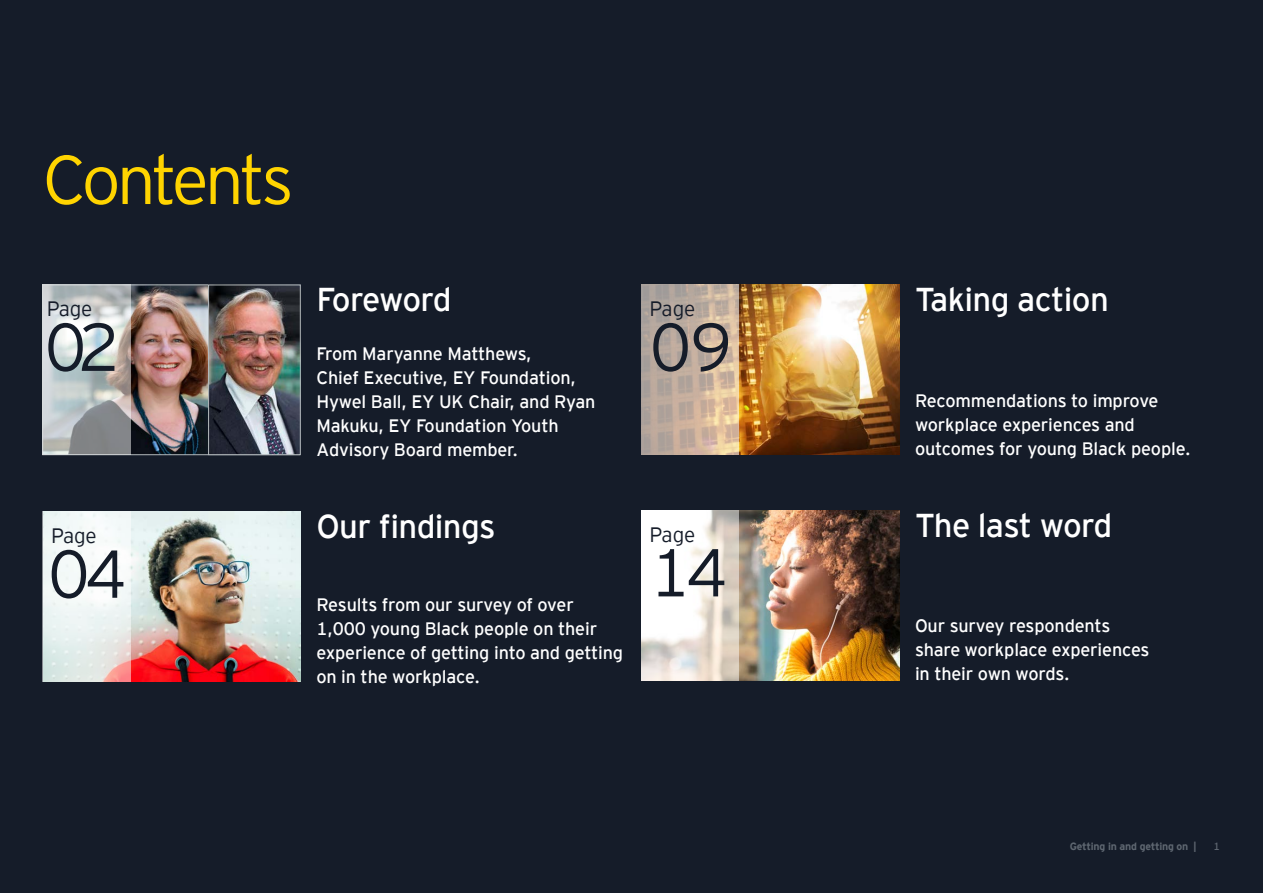
<style>
.page{position:relative;width:1263px;height:893px;background:#151c29}
.page>*{position:absolute;margin:0;border:0;box-sizing:border-box;transform-origin:0 0}
.t1{font:300 69px "EY Interstate";letter-spacing:-.06em;color:#ffd400}
.t2{font:300 67.5px "EY Interstate";letter-spacing:-.08em;color:#151c29}
.t3{font:33px "EY Interstate";letter-spacing:-.02em;color:#fff}
.t4{font:33px "EY Interstate";letter-spacing:-.04em;color:#fff}
.t5{font:300 20.85px "EY Interstate";letter-spacing:-.01em;color:#151c29}
.t6{font:18px/24px "EY Interstate";letter-spacing:-.01em;color:#fff}
.t7{font:700 10.5px "EY Interstate";letter-spacing:-.02em;color:#5f6771}
.t8{font:10.5px "EY Interstate";color:#5f6771}
</style>
<div class="page">
<img style="left:131px;top:512px;width:169px;height:170px">
<svg style="left:43px;top:512px;width:88px;height:170px;background:#eef1ef"></svg>
<img style="left:739px;top:285px;width:160px;height:170px">
<svg style="left:641px;top:285px;width:98px;height:170px;background:#c2ae9e"></svg>
<img style="left:739px;top:510px;width:160px;height:170px">
<svg style="left:641px;top:510px;width:98px;height:170px;background:#f0ebe6"></svg>
<img style="left:131px;top:287px;width:77px;height:166px">
<svg style="left:43px;top:285px;width:88px;height:170px;background:#bcc0c0"></svg>
<img style="left:210px;top:287px;width:88px;height:166px">
<div style="left:208px;top:285px;width:92px;height:170px;border:1px solid #b4babd"></div>
<h1 class="t1" style="left:43px;top:131px;width:253px">Contents</h1>
<p class="t5" style="left:47px;top:294px;width:47px">Page</p>
<h2 class="t2" style="left:45px;top:299px;width:77px">02</h2>
<p class="t5" style="left:51px;top:521px;width:47px">Page</p>
<h2 class="t2" style="left:48px;top:526px;width:80px">04</h2>
<h3 class="t4" style="left:316px;top:276px;width:137px">Foreword</h3>
<p class="t6" style="left:316px;top:341px;width:281px">From Maryanne Matthews,<br>Chief Executive, EY Foundation,<br>Hywel Ball, EY UK Chair, and Ryan<br>Makuku, EY Foundation Youth<br>Advisory Board member.</p>
<h3 class="t3" style="left:316px;top:503px;width:181px">Our findings</h3>
<p class="t6" style="left:316px;top:592px;width:308px">Results from our survey of over<br>1,000 young Black people on their experience of getting into and getting on in the workplace.</p>
<p class="t5" style="left:650px;top:294px;width:47px">Page</p>
<h2 class="t2" style="left:650px;top:299px;width:84px">09</h2>
<p class="t5" style="left:650px;top:520px;width:47px">Page</p>
<h2 class="t2" style="left:650px;top:524px;width:79px">14</h2>
<h3 class="t3" style="left:915px;top:276px;width:195px">Taking action</h3>
<p class="t6" style="left:915px;top:387px;width:277px">Recommendations to improve workplace experiences and outcomes for young Black people.</p>
<h3 class="t3" style="left:915px;top:501px;width:199px">The last word</h3>
<p class="t6" style="left:915px;top:613px;width:236px">Our survey respondents share workplace experiences in their own words.</p>
<p class="t7" style="left:1070px;top:839px;width:128px">Getting in and getting on |</p>
<p class="t8" style="left:1213px;top:839px;width:8px">1</p>
</div>
